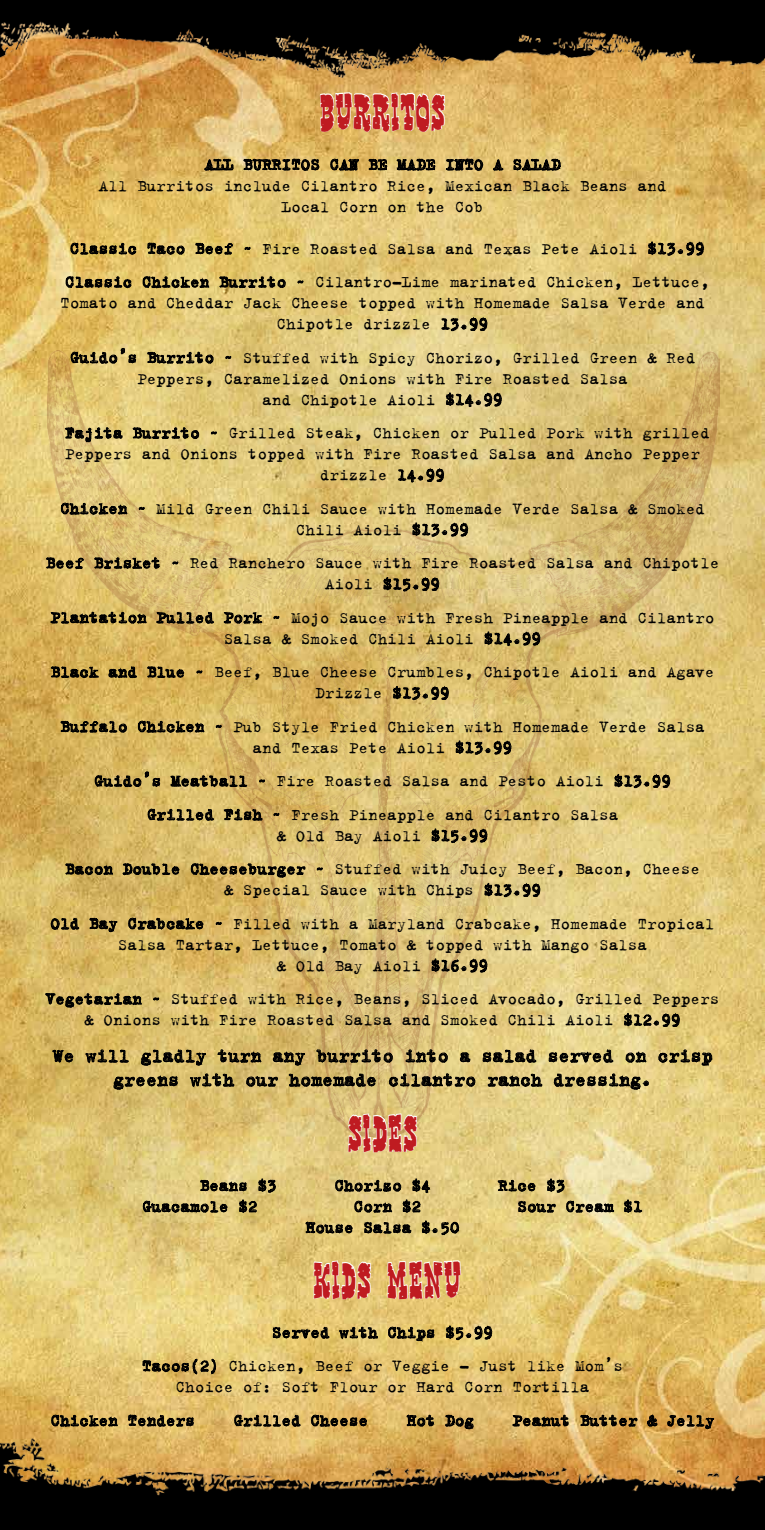
<style>
.page{position:relative;width:765px;height:1530px;background:#fff}
.page>*{position:absolute;margin:0;border:0;box-sizing:border-box;transform-origin:0 0}
.t1{font:35px "Gringo Nights";color:#bf1b21}
.t2{font:20px/24px "Trixie";color:#000;text-align:center}
.t3{font:17.5px/21px "Trixie";color:#000;text-align:center}
</style>
<div class="page">
<img style="left:0;top:77px;width:765px;height:1356px">
<img style="left:47px;top:351px;width:673px;height:785px">
<svg style="left:204px;top:147px;width:30px;height:25px"></svg>
<svg style="left:243px;top:77px;width:240px;height:131px;background:#d9b870"></svg>
<svg style="left:493px;top:157px;width:11px;height:15px"></svg>
<svg style="left:513px;top:147px;width:48px;height:25px"></svg>
<svg style="left:70px;top:242px;width:67px;height:26px;background:#b5994e"></svg>
<svg style="left:147px;top:236px;width:38px;height:29px"></svg>
<svg style="left:195px;top:238px;width:38px;height:18px"></svg>
<svg style="left:244px;top:246px;width:10px;height:4px"></svg>
<svg style="left:647px;top:238px;width:57px;height:20px"></svg>
<svg style="left:66px;top:276px;width:66px;height:25px;background:#b39953"></svg>
<svg style="left:143px;top:275px;width:67px;height:26px;background:#b49f5d"></svg>
<svg style="left:219px;top:272px;width:67px;height:29px;background:#b9a35e"></svg>
<svg style="left:297px;top:280px;width:10px;height:4px"></svg>
<svg style="left:441px;top:316px;width:47px;height:16px"></svg>
<svg style="left:71px;top:339px;width:66px;height:38px;background:#c7ae65"></svg>
<svg style="left:147px;top:348px;width:67px;height:29px;background:#bba866"></svg>
<svg style="left:225px;top:355px;width:10px;height:4px"></svg>
<svg style="left:445px;top:389px;width:57px;height:28px;background:#b3a46f"></svg>
<svg style="left:64px;top:414px;width:59px;height:38px;background:#c3ae6c"></svg>
<svg style="left:133px;top:423px;width:66px;height:29px;background:#baa765"></svg>
<svg style="left:211px;top:431px;width:9px;height:4px"></svg>
<svg style="left:398px;top:467px;width:46px;height:25px"></svg>
<svg style="left:61px;top:502px;width:67px;height:26px;background:#ac9559"></svg>
<svg style="left:139px;top:506px;width:9px;height:4px"></svg>
<svg style="left:412px;top:519px;width:56px;height:20px"></svg>
<svg style="left:46px;top:552px;width:38px;height:19px"></svg>
<svg style="left:94px;top:553px;width:67px;height:29px;background:#b19a5c"></svg>
<svg style="left:172px;top:561px;width:10px;height:4px"></svg>
<svg style="left:383px;top:574px;width:57px;height:19px"></svg>
<svg style="left:50px;top:608px;width:97px;height:29px;background:#b29650"></svg>
<svg style="left:156px;top:599px;width:58px;height:25px"></svg>
<svg style="left:223px;top:608px;width:39px;height:16px"></svg>
<svg style="left:273px;top:615px;width:10px;height:4px"></svg>
<svg style="left:484px;top:628px;width:57px;height:28px;background:#ac965a"></svg>
<svg style="left:51px;top:666px;width:48px;height:14px"></svg>
<svg style="left:108px;top:653px;width:29px;height:27px"></svg>
<svg style="left:147px;top:666px;width:38px;height:14px"></svg>
<svg style="left:196px;top:670px;width:10px;height:4px"></svg>
<svg style="left:392px;top:683px;width:57px;height:19px"></svg>
<svg style="left:60px;top:716px;width:67px;height:18px"></svg>
<svg style="left:138px;top:720px;width:67px;height:26px;background:#ac934f"></svg>
<svg style="left:216px;top:724px;width:9px;height:4px"></svg>
<svg style="left:455px;top:737px;width:57px;height:20px"></svg>
<svg style="left:614px;top:771px;width:57px;height:19px"></svg>
<svg style="left:95px;top:762px;width:188px;height:72px;background:#c4a85e"></svg>
<svg style="left:431px;top:825px;width:57px;height:20px"></svg>
<svg style="left:65px;top:862px;width:48px;height:15px"></svg>
<svg style="left:122px;top:861px;width:58px;height:15px"></svg>
<svg style="left:191px;top:859px;width:115px;height:23px;background:#a78f52"></svg>
<svg style="left:317px;top:867px;width:9px;height:4px"></svg>
<svg style="left:484px;top:880px;width:57px;height:19px"></svg>
<svg style="left:51px;top:905px;width:28px;height:25px"></svg>
<svg style="left:89px;top:918px;width:29px;height:18px"></svg>
<svg style="left:128px;top:914px;width:76px;height:17px"></svg>
<svg style="left:216px;top:921px;width:9px;height:4px"></svg>
<svg style="left:431px;top:955px;width:57px;height:20px"></svg>
<svg style="left:45px;top:989px;width:669px;height:444px;background:#d7be74"></svg>
<img style="left:0;top:0;width:765px;height:77px">
<img style="left:0;top:1433px;width:765px;height:97px">
<h1 class="t1" style="left:319px;top:83px;width:128px">BURRITOS</h1>
<p class="t3" style="left:99px;top:153px;width:569px">ALL BURRITOS CAN BE MADE INTO A SALAD<br>All Burritos include Cilantro Rice, Mexican Black Beans and<br>Local Corn on the Cob</p>
<p class="t3" style="left:65px;top:231px;width:646px;line-height:33.5px;text-align:left">Classic Taco Beef ~ Fire Roasted Salsa and Texas Pete Aioli $13.99<br>Classic Chicken Burrito ~ Cilantro-Lime marinated Chicken, Lettuce,</p>
<p class="t3" style="left:60px;top:292px;width:646px">Tomato and Cheddar Jack Cheese topped with Homemade Salsa Verde and<br>Chipotle drizzle 13.99</p>
<p class="t3" style="left:70px;top:346px;width:627px">Guido’s Burrito ~ Stuffed with Spicy Chorizo, Grilled Green &amp; Red<br>Peppers, Caramelized Onions with Fire Roasted Salsa<br>and Chipotle Aioli $14.99</p>
<p class="t3" style="left:65px;top:422px;width:646px">Fajita Burrito ~ Grilled Steak, Chicken or Pulled Pork with grilled<br>Peppers and Onions topped with Fire Roasted Salsa and Ancho Pepper drizzle 14.99</p>
<p class="t3" style="left:60px;top:497px;width:646px">Chicken ~ Mild Green Chili Sauce with Homemade Verde Salsa &amp; Smoked<br>Chili Aioli $13.99</p>
<p class="t3" style="left:46px;top:552px;width:675px">Beef Brisket ~ Red Ranchero Sauce with Fire Roasted Salsa and Chipotle<br>Aioli $15.99</p>
<p class="t3" style="left:50px;top:606px;width:666px">Plantation Pulled Pork ~ Mojo Sauce with Fresh Pineapple and Cilantro<br>Salsa &amp; Smoked Chili Aioli $14.99</p>
<p class="t3" style="left:50px;top:661px;width:666px">Black and Blue ~ Beef, Blue Cheese Crumbles, Chipotle Aioli and Agave<br>Drizzle $13.99</p>
<p class="t3" style="left:60px;top:715px;width:646px">Buffalo Chicken ~ Pub Style Fried Chicken with Homemade Verde Salsa and Texas Pete Aioli $13.99</p>
<p class="t3" style="left:94px;top:764px;width:579px;line-height:33.5px">Guido’s Meatball ~ Fire Roasted Salsa and Pesto Aioli $13.99<br>Grilled Fish ~ Fresh Pineapple and Cilantro Salsa</p>
<p class="t3" style="left:65px;top:818px;width:637px;line-height:33.5px">&amp; Old Bay Aioli $15.99<br>Bacon Double Cheeseburger ~ Stuffed with Juicy Beef, Bacon, Cheese</p>
<p class="t3" style="left:50px;top:873px;width:666px;line-height:33.5px">&amp; Special Sauce with Chips $13.99<br>Old Bay Crabcake ~ Filled with a Maryland Crabcake, Homemade Tropical</p>
<p class="t3" style="left:118px;top:933px;width:531px">Salsa Tartar, Lettuce, Tomato &amp; topped with Mango Salsa &amp; Old Bay Aioli $16.99</p>
<p class="t3" style="left:46px;top:988px;width:675px">Vegetarian ~ Stuffed with Rice, Beans, Sliced Avocado, Grilled Peppers &amp; Onions with Fire Roasted Salsa and Smoked Chili Aioli $12.99</p>
<p class="t2" style="left:53px;top:1043px;width:661px">We will gladly turn any burrito into a salad served on crisp greens with our homemade cilantro ranch dressing.</p>
<h1 class="t1" style="left:347px;top:1104px;width:72px">SIDES</h1>
<p class="t3" style="left:200px;top:1174px;width:78px">Beans $3</p>
<p class="t3" style="left:334px;top:1174px;width:98px">Chorizo $4</p>
<p class="t3" style="left:498px;top:1174px;width:69px">Rice $3</p>
<p class="t3" style="left:142px;top:1195px;width:117px">Guacamole $2</p>
<p class="t3" style="left:354px;top:1195px;width:69px">Corn $2</p>
<p class="t3" style="left:517px;top:1195px;width:127px">Sour Cream $1</p>
<p class="t3" style="left:306px;top:1216px;width:156px">House Salsa $.50</p>
<h1 class="t1" style="left:313px;top:1251px;width:150px">KIDS MENU</h1>
<p class="t3" style="left:142px;top:1315px;width:483px;line-height:33.5px">Served with Chips $5.99<br>Tacos(2) Chicken, Beef or Veggie - Just like Mom’s</p>
<p class="t3" style="left:50px;top:1370px;width:540px;line-height:33.5px;text-align:left;text-indent:125px">Choice of: Soft Flour or Hard Corn Tortilla<br>Chicken Tenders</p>
<p class="t3" style="left:233px;top:1409px;width:136px">Grilled Cheese</p>
<p class="t3" style="left:407px;top:1409px;width:69px">Hot Dog</p>
<p class="t3" style="left:512px;top:1409px;width:204px">Peanut Butter &amp; Jelly</p>
</div>
